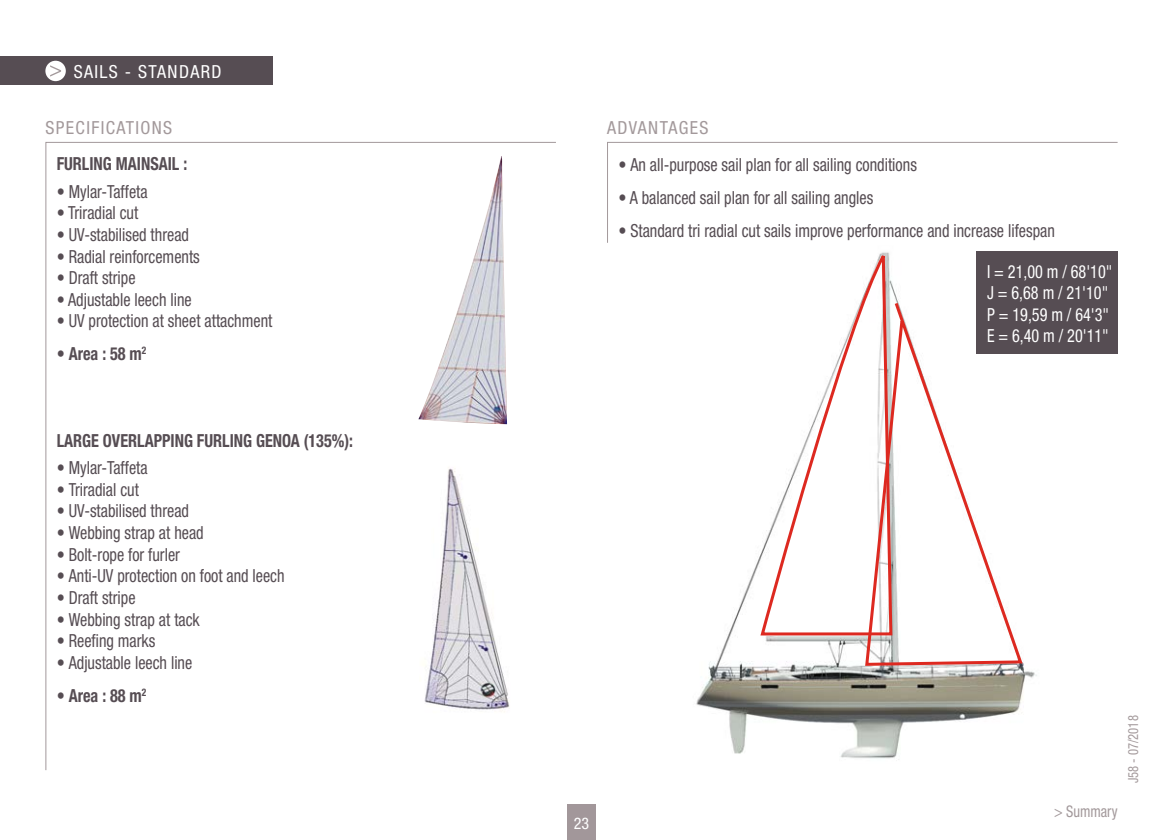
<style>
.page{position:relative;width:1163px;height:840px;background:#fff}
.page>*{position:absolute;margin:0;border:0;box-sizing:border-box;transform-origin:0 0}
.t1{font:condensed 18px "Helvetica Neue";color:#564d53;scale:.9 1}
.t2{font:700 condensed 18px "Helvetica Neue";color:#564d53;scale:.9 1}
.t3{font:condensed 18px/21.6px "Helvetica Neue";color:#fff;scale:.9 1}
.t4{font:condensed 18px "Helvetica Neue";letter-spacing:.075em;color:#a3999b}
.t5{font:condensed 18px "Helvetica Neue";letter-spacing:.075em;color:#fff}
.t6{font:condensed 16px "Helvetica Neue";color:#a3999b;scale:.9 1}
.t7{font:condensed 16px "Helvetica Neue";color:#fff}
.t8{font:condensed 14px "Helvetica Neue";color:#a3999b;scale:.9 1}
.s1{font-weight:700}
</style>
<div class="page">
<div style="left:567px;top:804px;width:28px;height:35px;background:#a2979a"></div>
<img style="left:696px;top:251px;width:348px;height:509px">
<svg style="left:863px;top:299px;width:161px;height:368px"></svg>
<svg style="left:758px;top:251px;width:135px;height:386px"></svg>
<div style="left:0;top:57px;width:272px;height:28px;background:#564d53"></div>
<div style="left:45px;top:61px;width:21px;height:20px;background:#fff;border-radius:50%"></div>
<svg style="left:50px;top:65px;width:11px;height:12px"></svg>
<svg style="left:45px;top:141px;width:511px;height:629px"></svg>
<svg style="left:607px;top:141px;width:511px;height:102px"></svg>
<div style="left:975px;top:252px;width:142px;height:102px;background:#564d53"></div>
<p class="t5" style="left:74px;top:61px;width:149px">SAILS - STANDARD</p>
<p class="t4" style="left:46px;top:117px;width:128px">SPECIFICATIONS</p>
<p class="t4" style="left:607px;top:117px;width:103px">ADVANTAGES</p>
<p class="t2" style="left:57px;top:153px;width:146px">FURLING MAINSAIL :</p>
<p class="t1" style="left:57px;top:181px;width:102px">• Mylar-Taffeta</p>
<p class="t1" style="left:57px;top:202px;width:92px">• Triradial cut</p>
<p class="t1" style="left:57px;top:224px;width:148px">• UV-stabilised thread</p>
<p class="t1" style="left:57px;top:246px;width:160px">• Radial reinforcements</p>
<p class="t1" style="left:57px;top:267px;width:89px">• Draft stripe</p>
<p class="t1" style="left:57px;top:289px;width:151px">• Adjustable leech line</p>
<p class="t1" style="left:57px;top:310px;width:241px">• UV protection at sheet attachment</p>
<p class="t2" style="left:57px;top:343px;width:101px">• Area : 58 m<sup>2</sup></p>
<p class="t1" style="left:618px;top:154px;width:333px"><span class="s1">•</span> An all-purpose sail plan for all sailing conditions</p>
<p class="t1" style="left:618px;top:187px;width:285px">• A balanced sail plan for all sailing angles</p>
<p class="t1" style="left:618px;top:220px;width:486px">• Standard tri radial cut sails improve performance and increase lifespan</p>
<p class="t3" style="left:986px;top:260px;width:141px">I = 21,00 m / 68'10"<br>J = 6,68 m / 21'10"<br>P = 19,59 m / 64'3"<br>E = 6,40 m / 20'11"</p>
<p class="t2" style="left:57px;top:429px;width:331px">LARGE OVERLAPPING FURLING GENOA (135%):</p>
<p class="t1" style="left:57px;top:457px;width:102px"><span class="s1">•</span> Mylar-Taffeta</p>
<p class="t1" style="left:57px;top:479px;width:93px"><span class="s1">•</span> Triradial cut</p>
<p class="t1" style="left:57px;top:500px;width:148px"><span class="s1">•</span> UV-stabilised thread</p>
<p class="t1" style="left:57px;top:522px;width:165px"><span class="s1">•</span> Webbing strap at head</p>
<p class="t1" style="left:57px;top:543px;width:138px"><span class="s1">•</span> Bolt-rope for furler</p>
<p class="t1" style="left:57px;top:565px;width:255px"><span class="s1">•</span> Anti-UV protection on foot and leech</p>
<p class="t1" style="left:57px;top:587px;width:89px"><span class="s1">•</span> Draft stripe</p>
<p class="t1" style="left:57px;top:608px;width:160px"><span class="s1">•</span> Webbing strap at tack</p>
<p class="t1" style="left:57px;top:630px;width:111px"><span class="s1">•</span> Reefing marks</p>
<p class="t1" style="left:57px;top:651px;width:152px"><span class="s1">•</span> Adjustable leech line</p>
<p class="t2" style="left:57px;top:684px;width:101px">• Area : 88 m<sup>2</sup></p>
<p class="t7" style="left:573px;top:813px;width:17px">23</p>
<p class="t6" style="left:1053px;top:801px;width:72px">&gt; Summary</p>
<p class="t8" style="left:1124px;top:782px;width:77px;rotate:-90deg">J58 - 07/2018</p>
</div>
